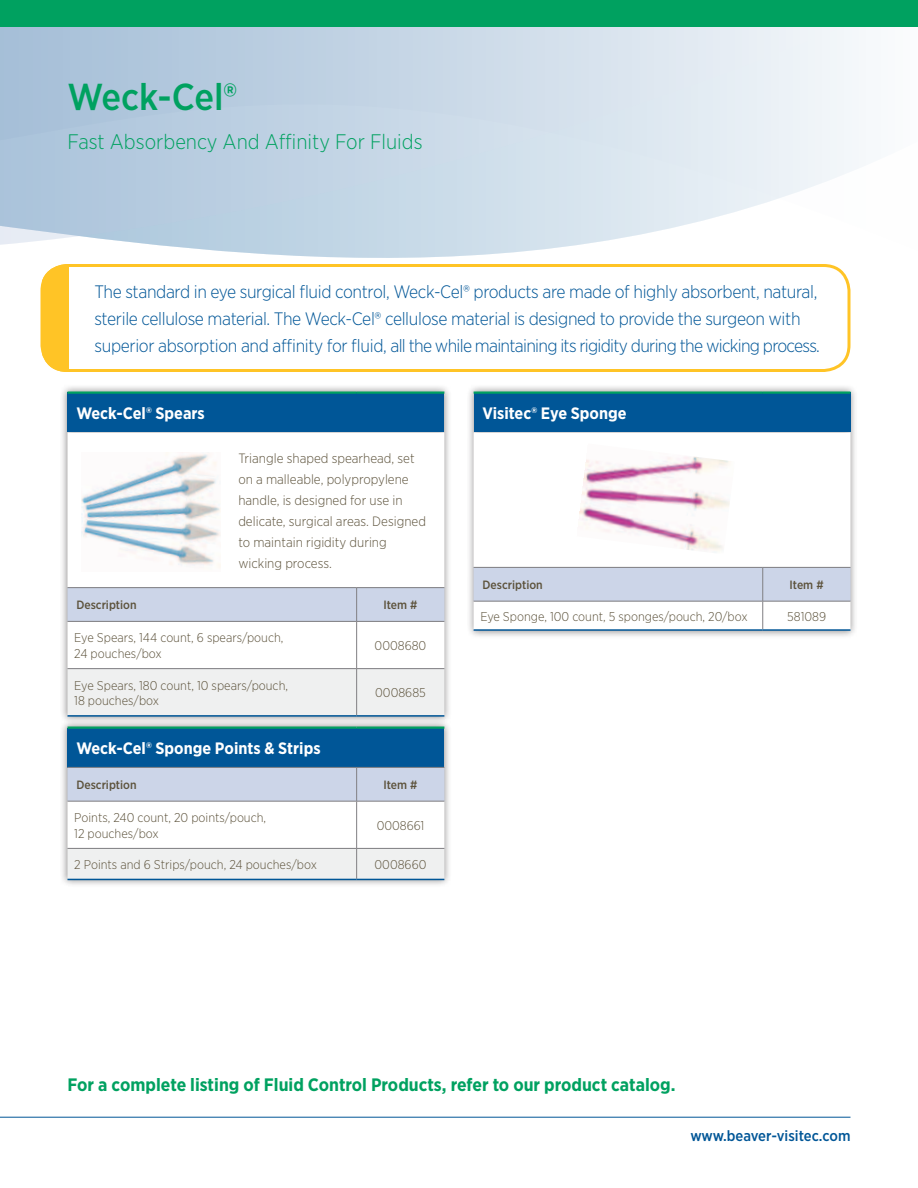
<style>
.page{position:relative;width:918px;height:1188px;background:#fff}
.page>*{position:absolute;margin:0;border:0;box-sizing:border-box;transform-origin:0 0}
.t1{font:500 37.5px "Gotham Narrow";color:#00a160}
.t2{font:300 21px "Gotham Narrow";color:#00a160}
.t3{font:300 18px/27px "Gotham Narrow";letter-spacing:-.02em;color:#005697}
.t4{font:700 18px "Gotham Narrow";color:#00a160}
.t5{font:700 16.5px "Gotham Narrow";color:#fff}
.t6{font:500 15px "Gotham Narrow";color:#005697}
.t7{font:300 13.5px/21px "Gotham Narrow";color:#5c523b}
.t8{font:300 12.75px/15.3px "Gotham Narrow";color:#5c523b}
.t9{font:500 12px "Gotham Narrow";color:#5c523b}
</style>
<div class="page">
<svg style="left:0;top:27px;width:859px;height:231px;background:#cedce9"></svg>
<div style="left:0;top:0;width:918px;height:27px;background:#00a160"></div>
<hr style="left:0;top:1117px;width:851px;height:1px;background:#005697">
<div style="left:42px;top:264px;width:27px;height:108px;background:#ffc426"></div>
<div style="left:41px;top:264px;width:810px;height:108px;border:3px solid #ffc426;border-radius:26px"></div>
<div style="left:60px;top:384px;width:392px;height:340px;background:#231f20;opacity:.5"></div>
<div style="left:68px;top:393px;width:376px;height:39px;background:#005697"></div>
<svg style="left:68px;top:432px;width:376px;height:236px"></svg>
<div style="left:68px;top:588px;width:376px;height:33px;background:#ccd5e8"></div>
<div style="left:68px;top:669px;width:376px;height:46px;background:#eff0f0"></div>
<hr style="left:68px;top:621px;width:289px;height:1px;background:#807f83">
<hr style="left:357px;top:621px;width:87px;height:1px;background:#807f83">
<hr style="left:68px;top:668px;width:289px;height:1px;background:#807f83">
<hr style="left:357px;top:668px;width:87px;height:1px;background:#807f83">
<hr style="left:356px;top:588px;width:1px;height:33px;background:#807f83">
<hr style="left:356px;top:622px;width:1px;height:46px;background:#807f83">
<hr style="left:356px;top:669px;width:1px;height:46px;background:#807f83">
<hr style="left:68px;top:391px;width:289px;height:3px;background:#00a160">
<hr style="left:357px;top:391px;width:87px;height:3px;background:#00a160">
<hr style="left:68px;top:587px;width:289px;height:1px;background:#807f83">
<hr style="left:357px;top:587px;width:87px;height:1px;background:#807f83">
<hr style="left:68px;top:715px;width:289px;height:2px;background:#005697">
<hr style="left:357px;top:715px;width:87px;height:2px;background:#005697">
<img style="left:81px;top:452px;width:139px;height:119px">
<div style="left:466px;top:384px;width:392px;height:255px;background:#231f20;opacity:.5"></div>
<div style="left:474px;top:393px;width:376px;height:39px;background:#005697"></div>
<svg style="left:474px;top:432px;width:376px;height:135px"></svg>
<svg style="left:474px;top:568px;width:376px;height:61px"></svg>
<hr style="left:474px;top:391px;width:289px;height:3px;background:#00a160">
<hr style="left:763px;top:391px;width:87px;height:3px;background:#00a160">
<hr style="left:474px;top:567px;width:289px;height:1px;background:#807f83">
<hr style="left:763px;top:567px;width:87px;height:1px;background:#807f83">
<hr style="left:474px;top:629px;width:289px;height:2px;background:#005697">
<hr style="left:763px;top:629px;width:87px;height:2px;background:#005697">
<img style="left:576px;top:443px;width:159px;height:111px">
<div style="left:60px;top:719px;width:392px;height:169px;background:#231f20;opacity:.5"></div>
<div style="left:68px;top:728px;width:376px;height:39px;background:#005697"></div>
<svg style="left:68px;top:768px;width:376px;height:111px"></svg>
<hr style="left:68px;top:801px;width:289px;height:1px;background:#807f83">
<hr style="left:357px;top:801px;width:87px;height:1px;background:#807f83">
<hr style="left:68px;top:848px;width:289px;height:1px;background:#807f83">
<hr style="left:357px;top:848px;width:87px;height:1px;background:#807f83">
<hr style="left:356px;top:768px;width:1px;height:33px;background:#807f83">
<hr style="left:356px;top:801px;width:1px;height:47px;background:#807f83">
<hr style="left:356px;top:849px;width:1px;height:30px;background:#807f83">
<hr style="left:68px;top:727px;width:289px;height:2px;background:#00a160">
<hr style="left:357px;top:727px;width:87px;height:2px;background:#00a160">
<hr style="left:68px;top:767px;width:289px;height:1px;background:#807f83">
<hr style="left:357px;top:767px;width:87px;height:1px;background:#807f83">
<hr style="left:68px;top:879px;width:289px;height:1px;background:#005697">
<hr style="left:357px;top:879px;width:87px;height:1px;background:#005697">
<h1 class="t1" style="left:68px;top:74px;width:171px">Weck-Cel®</h1>
<p class="t2" style="left:68px;top:128px;width:357px">Fast Absorbency And Affinity For Fluids</p>
<p class="t3" style="left:94px;top:278px;width:727px">The standard in eye surgical fluid control, Weck-Cel® products are made of highly absorbent, natural, sterile cellulose material. The Weck-Cel® cellulose material is designed to provide the surgeon with superior absorption and affinity for fluid, all the while maintaining its rigidity during the wicking process.</p>
<p class="t5" style="left:76px;top:403px;width:130px">Weck-Cel® Spears</p>
<p class="t7" style="left:238px;top:448px;width:189px">Triangle shaped spearhead, set on a malleable, polypropylene handle, is designed for use in delicate, surgical areas. Designed to maintain rigidity during wicking process.</p>
<p class="t9" style="left:76px;top:598px;width:62px">Description</p>
<p class="t9" style="left:383px;top:598px;width:36px">Item #</p>
<p class="t8" style="left:74px;top:630px;width:211px">Eye Spears, 144 count, 6 spears/pouch,<br>24 pouches/box</p>
<p class="t8" style="left:375px;top:638px;width:53px">0008680</p>
<p class="t8" style="left:74px;top:677px;width:215px">Eye Spears, 180 count, 10 spears/pouch,<br>18 pouches/box</p>
<p class="t8" style="left:375px;top:685px;width:52px">0008685</p>
<p class="t5" style="left:76px;top:738px;width:246px">Weck-Cel® Sponge Points &amp; Strips</p>
<p class="t9" style="left:76px;top:778px;width:62px">Description</p>
<p class="t9" style="left:383px;top:778px;width:36px">Item #</p>
<p class="t8" style="left:74px;top:810px;width:193px">Points, 240 count, 20 points/pouch,<br>12 pouches/box</p>
<p class="t8" style="left:377px;top:818px;width:49px">0008661</p>
<p class="t8" style="left:74px;top:857px;width:244px">2 Points and 6 Strips/pouch, 24 pouches/box</p>
<p class="t8" style="left:375px;top:857px;width:53px">0008660</p>
<p class="t5" style="left:482px;top:403px;width:146px">Visitec® Eye Sponge</p>
<p class="t9" style="left:482px;top:578px;width:62px">Description</p>
<p class="t9" style="left:790px;top:578px;width:36px">Item #</p>
<p class="t8" style="left:480px;top:608px;width:269px">Eye Sponge, 100 count, 5 sponges/pouch, 20/box</p>
<p class="t8" style="left:787px;top:608px;width:40px">581089</p>
<p class="t4" style="left:68px;top:1073px;width:610px">For a complete listing of Fluid Control Products, refer to our product catalog.</p>
<p class="t6" style="left:690px;top:1127px;width:162px">www.beaver-visitec.com</p>
</div>
